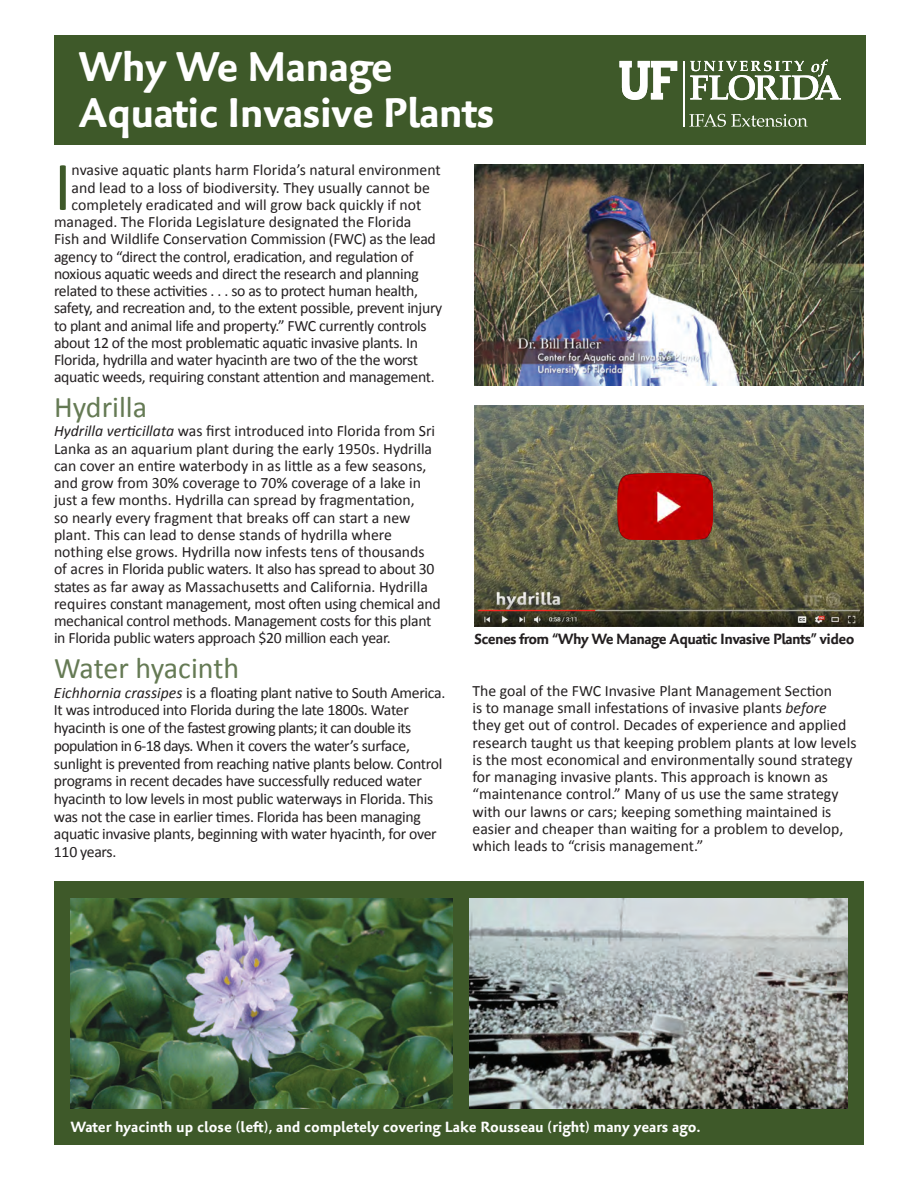
<style>
.page{position:relative;width:918px;height:1188px;background:#fff}
.page>*{position:absolute;margin:0;border:0;box-sizing:border-box;transform-origin:0 0}
.t1{font:70.05px "Calibri";color:#3e5929}
.t2{font:700 42px "Palatino Sans Com";letter-spacing:-.02em;color:#fff}
.t3{font:30px "Calibri";color:#657a54}
.t4{font:15.75px/17.2px "Calibri";letter-spacing:-.02em;color:#231f20}
.t5{font:15.75px/17.2px "Calibri";color:#231f20}
.t6{font:700 15px "Palatino Sans Com";color:#fff}
.t7{font:700 15px "Palatino Sans Com";letter-spacing:-.04em;color:#231f20}
.s1{font-style:italic}
</style>
<div class="page">
<div style="left:54px;top:881px;width:810px;height:264px;background:#3e5929"></div>
<img style="left:474px;top:164px;width:390px;height:221px">
<img style="left:70px;top:899px;width:383px;height:209px">
<div style="left:54px;top:35px;width:812px;height:110px;background:#3e5929"></div>
<hr style="left:683px;top:61px;width:2px;height:66px;background:#fff">
<svg style="left:690px;top:60px;width:151px;height:40px"></svg>
<svg style="left:620px;top:61px;width:57px;height:39px"></svg>
<svg style="left:689px;top:114px;width:119px;height:13px"></svg>
<img style="left:474px;top:405px;width:390px;height:222px">
<img style="left:469px;top:898px;width:378px;height:210px">
<img style="left:618px;top:474px;width:94px;height:66px">
<p class="t2" style="left:78px;top:40px;width:316px">Why We Manage</p>
<p class="t2" style="left:78px;top:86px;width:418px">Aquatic Invasive Plants</p>
<p class="t1" style="left:54px;top:142px;width:19px">I</p>
<p class="t5" style="left:72px;top:162px;width:371px">nvasive aquatic plants harm Florida’s natural environment</p>
<p class="t5" style="left:72px;top:179px;width:360px">and lead to a loss of biodiversity. They usually cannot be</p>
<p class="t5" style="left:72px;top:196px;width:351px">completely eradicated and will grow back quickly if not</p>
<p class="t5" style="left:54px;top:213px;width:359px">managed. The Florida Legislature designated the Florida</p>
<p class="t4" style="left:54px;top:230px;width:383px">Fish and Wildlife Conservation Commission (FWC) as the lead</p>
<p class="t4" style="left:54px;top:248px;width:361px">agency to “direct the control, eradication, and regulation of</p>
<p class="t4" style="left:54px;top:265px;width:366px">noxious aquatic weeds and direct the research and planning</p>
<p class="t4" style="left:54px;top:282px;width:365px">related to these activities . . . so as to protect human health,</p>
<p class="t4" style="left:54px;top:299px;width:390px">safety, and recreation and, to the extent possible, prevent injury</p>
<p class="t4" style="left:54px;top:317px;width:374px">to plant and animal life and property.” FWC currently controls</p>
<p class="t4" style="left:54px;top:334px;width:365px">about 12 of the most problematic aquatic invasive plants. In</p>
<p class="t4" style="left:54px;top:351px;width:366px">Florida, hydrilla and water hyacinth are two of the the worst</p>
<p class="t4" style="left:54px;top:368px;width:382px">aquatic weeds, requiring constant attention and management.</p>
<p class="t3" style="left:54px;top:388px;width:95px">Hydrilla</p>
<p class="t4" style="left:54px;top:423px;width:388px"><span class="s1">Hydrilla verticillata</span> was first introduced into Florida from Sri Lanka as an aquarium plant during the early 1950s. Hydrilla can cover an entire waterbody in as little as a few seasons, and grow from 30% coverage to 70% coverage of a lake in just a few months. Hydrilla can spread by fragmentation,<br>so nearly every fragment that breaks off can start a new plant. This can lead to dense stands of hydrilla where nothing else grows. Hydrilla now infests tens of thousands of acres in Florida public waters. It also has spread to about 30 states as far away as Massachusetts and California. Hydrilla requires constant management, most often using chemical and mechanical control methods. Management costs for this plant in Florida public waters approach $20 million each year.</p>
<p class="t3" style="left:54px;top:649px;width:187px">Water hyacinth</p>
<p class="t4" style="left:54px;top:684px;width:393px;line-height:17.7px"><span class="s1">Eichhornia crassipes</span> is a floating plant native to South America.<br>It was introduced into Florida during the late 1800s. Water hyacinth is one of the fastest growing plants; it can double its population in 6-18 days. When it covers the water’s surface, sunlight is prevented from reaching native plants below. Control programs in recent decades have successfully reduced water hyacinth to low levels in most public waterways in Florida. This was not the case in earlier times. Florida has been managing aquatic invasive plants, beginning with water hyacinth, for over 110 years.</p>
<p class="t7" style="left:474px;top:629px;width:382px">Scenes from “Why We Manage Aquatic Invasive Plants” video</p>
<p class="t5" style="left:472px;top:682px;width:386px">The goal of the FWC Invasive Plant Management Section<br>is to manage small infestations of invasive plants <span class="s1">before </span>they get out of control. Decades of experience and applied research taught us that keeping problem plants at low levels is the most economical and environmentally sound strategy for managing invasive plants. This approach is known as “maintenance control.” Many of us use the same strategy with our lawns or cars; keeping something maintained is easier and cheaper than waiting for a problem to develop, which leads to “crisis management.”</p>
<p class="t6" style="left:70px;top:1117px;width:632px">Water hyacinth up close (left), and completely covering Lake Rousseau (right) many years ago.</p>
</div>
